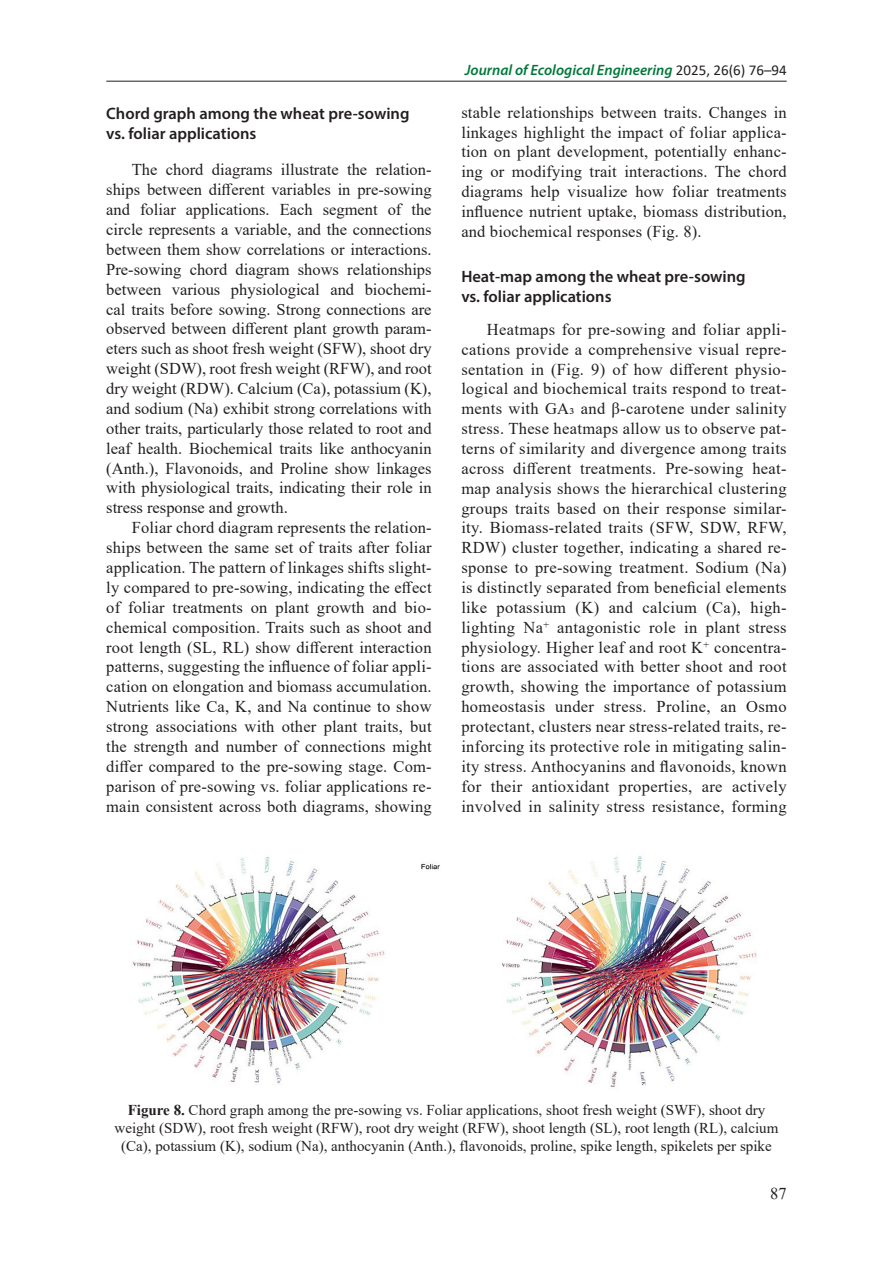
<style>
.page{position:relative;width:893px;height:1263px;background:#fff}
.page>*{position:absolute;margin:0;border:0;box-sizing:border-box;transform-origin:0 0}
.Base_Text{font:16.5px/19.8px "Times New Roman";letter-spacing:.01em;color:#231f20;text-align:justify}
.Heading_2{font:600 16.5px/19.8px "Myriad Pro";color:#231f20}
.Figure{font:15px/18px "Times New Roman";color:#231f20;text-align:center}
.t1{font:italic 600 15px "Myriad Pro";color:#00783a}
.s1{font-family:"Calibri";font-weight:400;font-style:normal;color:#231f20}
.s2{font-weight:700}
</style>
<div class="page">
<hr style="left:106px;top:81px;width:681px;height:1px;background:#231f20">
<img style="left:132px;top:855px;width:625px;height:232px">
<p class="Heading_2" style="left:106px;top:103px;width:305px">Chord graph among the wheat pre-sowing vs. foliar applications</p>
<p class="Base_Text" style="left:106px;top:159px;width:327px;text-indent:26px">The chord diagrams illustrate the relation&shy;ships between different variables in pre-sowing and foliar applications. Each segment of the circle represents a variable, and the connections between them show correlations or interactions.<br>Pre-sowing chord diagram shows relationships between various physiological and biochemi&shy;cal traits before sowing. Strong connections are observed between different plant growth param&shy;eters such as shoot fresh weight (SFW), shoot dry weight (SDW), root fresh weight (RFW), and root dry weight (RDW). Calcium (Ca), potassium (K), and sodium (Na) exhibit strong correlations with other traits, particularly those related to root and leaf health. Biochemical traits like anthocyanin (Anth.), Flavonoids, and Proline show linkages with physiological traits, indicating their role in stress response and growth.</p>
<p class="Base_Text" style="left:106px;top:517px;width:327px;text-indent:26px">Foliar chord diagram represents the relation&shy;ships between the same set of traits after foliar application. The pattern of linkages shifts slight&shy;ly compared to pre-sowing, indicating the effect of foliar treatments on plant growth and bio&shy;chemical composition. Traits such as shoot and root length (SL, RL) show different interaction patterns, suggesting the influence of foliar appli&shy;cation on elongation and biomass accumulation.<br>Nutrients like Ca, K, and Na continue to show strong associations with other plant traits, but the strength and number of connections might differ compared to the pre-sowing stage. Com&shy;parison of pre-sowing vs. foliar applications re&shy;main consistent across both diagrams, showing</p>
<p class="t1" style="left:465px;top:60px;width:323px">Journal of Ecological Engineering <span class="s1">2025, 26(6) 76–94</span></p>
<p class="Base_Text" style="left:461px;top:102px;width:327px">stable relationships between traits. Changes in linkages highlight the impact of foliar applica&shy;tion on plant development, potentially enhanc&shy;ing or modifying trait interactions. The chord diagrams help visualize how foliar treatments influence nutrient uptake, biomass distribution, and biochemical responses (Fig. 8).</p>
<p class="Heading_2" style="left:461px;top:266px;width:286px">Heat-map among the wheat pre-sowing vs. foliar applications</p>
<p class="Base_Text" style="left:461px;top:319px;width:327px;text-indent:26px">Heatmaps for pre-sowing and foliar appli&shy;cations provide a comprehensive visual repre&shy;sentation in (Fig. 9) of how different physio&shy;logical and biochemical traits respond to treat&shy;ments with GA₃ and β-carotene under salinity stress. These heatmaps allow us to observe pat&shy;terns of similarity and divergence among traits across different treatments. Pre-sowing heat&shy;map analysis shows the hierarchical clustering groups traits based on their response similar&shy;ity. Biomass-related traits (SFW, SDW, RFW, RDW) cluster together, indicating a shared re&shy;sponse to pre-sowing treatment. Sodium (Na) is distinctly separated from beneficial elements like potassium (K) and calcium (Ca), high&shy;lighting Na⁺ antagonistic role in plant stress physiology. Higher leaf and root K⁺ concentra&shy;tions are associated with better shoot and root growth, showing the importance of potassium homeostasis under stress. Proline, an Osmo protectant, clusters near stress-related traits, re&shy;inforcing its protective role in mitigating salin&shy;ity stress. Anthocyanins and flavonoids, known for their antioxidant properties, are actively involved in salinity stress resistance, forming</p>
<p class="Figure" style="left:115px;top:1101px;width:665px"><span class="s2">Figure 8.</span> Chord graph among the pre-sowing vs. Foliar applications, shoot fresh weight (SWF), shoot dry weight (SDW), root fresh weight (RFW), root dry weight (RFW), shoot length (SL), root length (RL), calcium (Ca), potassium (K), sodium (Na), anthocyanin (Anth.), flavonoids, proline, spike length, spikelets per spike</p>
<p class="Base_Text" style="left:770px;top:1183px;width:18px">87</p>
</div>
